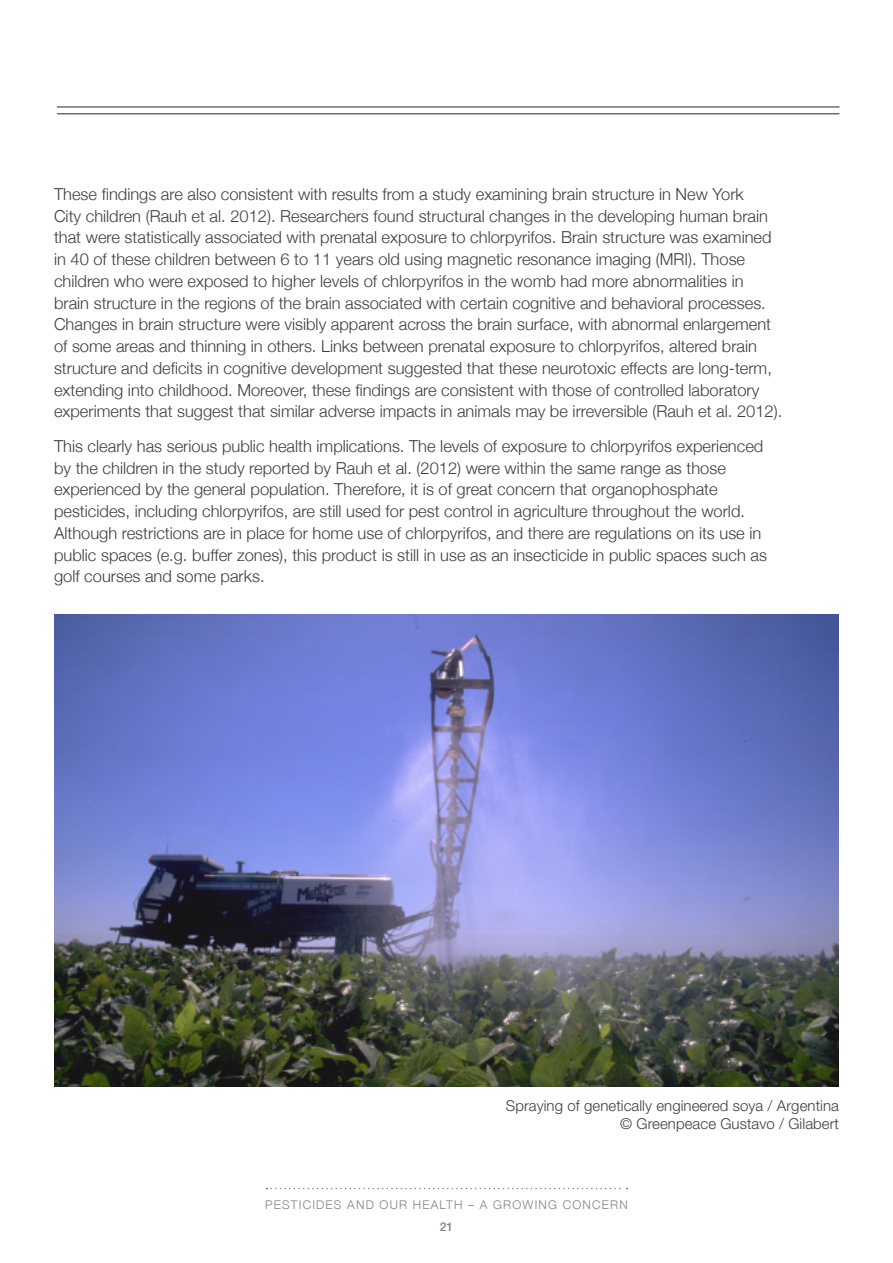
<style>
.page{position:relative;width:893px;height:1263px;background:#fff}
.page>*{position:absolute;margin:0;border:0;box-sizing:border-box;transform-origin:0 0}
.t1{font:300 16.5px/21.8px "Helvetica Neue";color:#3e3e3f}
.t2{font:300 15px/18px "Helvetica Neue LT Std";letter-spacing:.005em;color:#3e3e3f;text-align:right}
.t3{font:300 12px "Helvetica Neue";letter-spacing:.1em;color:#808285}
.t4{font:500 12px "Helvetica Neue";color:#808285}
</style>
<div class="page">
<hr style="left:57px;top:113px;width:782px;height:1px;background:#6c6d70">
<hr style="left:57px;top:106px;width:782px;height:2px;background:#6c6d70">
<svg style="left:267px;top:1188px;width:360px;height:1px"></svg>
<img style="left:54px;top:614px;width:785px;height:472px">
<p class="t1" style="left:54px;top:182px;width:730px">These findings are also consistent with results from a study examining brain structure in New York<br>City children (Rauh et al. 2012). Researchers found structural changes in the developing human brain that were statistically associated with prenatal exposure to chlorpyrifos. Brain structure was examined in 40 of these children between 6 to 11 years old using magnetic resonance imaging (MRI). Those children who were exposed to higher levels of chlorpyrifos in the womb had more abnormalities in brain structure in the regions of the brain associated with certain cognitive and behavioral processes.<br>Changes in brain structure were visibly apparent across the brain surface, with abnormal enlargement of some areas and thinning in others. Links between prenatal exposure to chlorpyrifos, altered brain structure and deficits in cognitive development suggested that these neurotoxic effects are long-term, extending into childhood. Moreover, these findings are consistent with those of controlled laboratory experiments that suggest that similar adverse impacts in animals may be irreversible (Rauh et al. 2012).</p>
<p class="t1" style="left:54px;top:434px;width:714px">This clearly has serious public health implications. The levels of exposure to chlorpyrifos experienced by the children in the study reported by Rauh et al. (2012) were within the same range as those experienced by the general population. Therefore, it is of great concern that organophosphate pesticides, including chlorpyrifos, are still used for pest control in agriculture throughout the world.<br>Although restrictions are in place for home use of chlorpyrifos, and there are regulations on its use in public spaces (e.g. buffer zones), this product is still in use as an insecticide in public spaces such as golf courses and some parks.</p>
<p class="t2" style="left:506px;top:1096px;width:335px">Spraying of genetically engineered soya / Argentina © Greenpeace Gustavo / Gilabert</p>
<p class="t3" style="left:265px;top:1195px;width:364px">PESTICIDES AND OUR HEALTH – A GROWING CONCERN</p>
<p class="t4" style="left:440px;top:1217px;width:15px">21</p>
</div>
